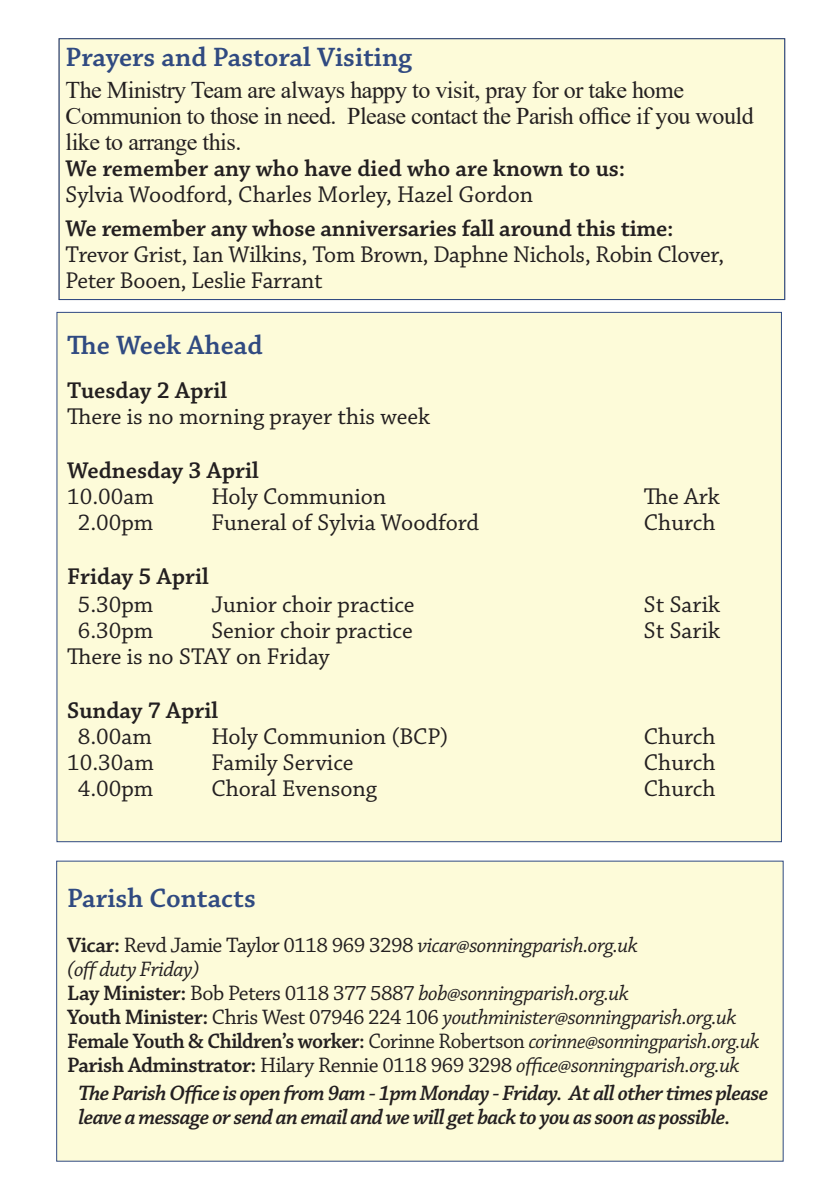
<style>
.page{position:relative;width:840px;height:1191px;background:#fff}
.page>*{position:absolute;margin:0;border:0;box-sizing:border-box;transform-origin:0 0}
.t1{font:600 28px "Chaparral Pro";color:#304a81}
.t2{font:24px/26px "Chaparral Pro";color:#231f20}
.t3{font:600 24px "Chaparral Pro";letter-spacing:-.005em;color:#231f20}
.t4{font:24px/26px "Times New Roman";letter-spacing:-.02em;color:#231f20}
.t5{font:italic 22px "Chaparral Pro";letter-spacing:-.025em;color:#231f20}
.t6{font:italic 600 22px/24px "Chaparral Pro";letter-spacing:-.03em;color:#231f20}
.t7{font:600 22px "Chaparral Pro";letter-spacing:-.025em;color:#231f20;scale:.96 1}
.t8{font:22px "Chaparral Pro";letter-spacing:-.025em;color:#231f20}
.s1{font-weight:600}
.s2{font-style:italic}
.s3{font-weight:600;font-style:normal}
.s4{font-style:normal}
.s5{font-weight:400}
.s6{font-weight:400;font-style:italic}
</style>
<div class="page">
<div style="left:56px;top:312px;width:725px;height:530px;background:#fdfbd9;border:1px solid #304a81"></div>
<div style="left:59px;top:38px;width:725px;height:262px;background:#fdfbd9;border:1px solid #304a81"></div>
<div style="left:56px;top:860px;width:727px;height:301px;background:#fdfbd9"></div>
<p class="t1" style="left:65px;top:41px;width:348px">Prayers and Pastoral Visiting</p>
<p class="t4" style="left:65px;top:76px;width:689px">The Ministry Team are always happy to visit, pray for or take home<br>Communion to those in need. Please contact the Parish office if you would like to arrange this.</p>
<p class="t3" style="left:65px;top:155px;width:561px">We remember any who have died who are known to us:</p>
<p class="t2" style="left:65px;top:182px;width:469px">Sylvia Woodford, Charles Morley, Hazel Gordon</p>
<p class="t3" style="left:65px;top:215px;width:609px">We remember any whose anniversaries fall around this time:</p>
<p class="t2" style="left:65px;top:242px;width:660px">Trevor Grist, Ian Wilkins, Tom Brown, Daphne Nichols, Robin Clover,<br>Peter Booen, Leslie Farrant</p>
<p class="t1" style="left:67px;top:329px;width:197px">The Week Ahead</p>
<p class="t3" style="left:67px;top:377px;width:161px">Tuesday 2 April</p>
<p class="t2" style="left:67px;top:404px;width:364px">There is no morning prayer this week</p>
<p class="t3" style="left:67px;top:457px;width:193px">Wednesday 3 April</p>
<p class="t2" style="left:67px;top:484px;width:88px">10.00am</p>
<p class="t2" style="left:211px;top:484px;width:176px">Holy Communion</p>
<p class="t2" style="left:643px;top:484px;width:77px">The Ark</p>
<p class="t2" style="left:78px;top:510px;width:77px">2.00pm</p>
<p class="t2" style="left:211px;top:510px;width:269px">Funeral of Sylvia Woodford</p>
<p class="t2" style="left:643px;top:510px;width:73px">Church</p>
<p class="t3" style="left:67px;top:563px;width:143px">Friday 5 April</p>
<p class="t2" style="left:78px;top:592px;width:77px">5.30pm</p>
<p class="t2" style="left:211px;top:592px;width:205px">Junior choir practice</p>
<p class="t2" style="left:643px;top:592px;width:78px">St Sarik</p>
<p class="t2" style="left:78px;top:618px;width:77px">6.30pm</p>
<p class="t2" style="left:211px;top:618px;width:203px">Senior choir practice</p>
<p class="t2" style="left:643px;top:618px;width:78px">St Sarik</p>
<p class="t2" style="left:67px;top:644px;width:264px">There is no STAY on Friday</p>
<p class="t3" style="left:67px;top:697px;width:152px">Sunday 7 April</p>
<p class="t2" style="left:78px;top:724px;width:75px">8.00am</p>
<p class="t2" style="left:211px;top:724px;width:238px">Holy Communion (BCP)</p>
<p class="t2" style="left:643px;top:724px;width:73px">Church</p>
<p class="t2" style="left:67px;top:750px;width:88px">10.30am</p>
<p class="t2" style="left:211px;top:750px;width:144px">Family Service</p>
<p class="t2" style="left:643px;top:750px;width:73px">Church</p>
<p class="t2" style="left:78px;top:776px;width:77px">4.00pm</p>
<p class="t2" style="left:211px;top:776px;width:167px">Choral Evensong</p>
<p class="t2" style="left:643px;top:776px;width:73px">Church</p>
<p class="t1" style="left:67px;top:882px;width:190px">Parish Contacts</p>
<p class="t8" style="left:67px;top:932px;width:571px"><span class="s1">Vicar:</span> Revd Jamie Taylor 0118 969 3298 <span class="s2">vicar@sonningparish.org.uk</span></p>
<p class="t5" style="left:67px;top:956px;width:134px">(off duty Friday)</p>
<p class="t5" style="left:67px;top:980px;width:562px"><span class="s3">Lay Minister:</span> <span class="s4">Bob Peters 0118 377 5887</span> bob@sonningparish.org.uk</p>
<p class="t5" style="left:67px;top:1004px;width:670px"><span class="s3">Youth Minister:</span> <span class="s4">Chris West 07946 224 106</span> youthminister@sonningparish.org.uk</p>
<p class="t7" style="left:67px;top:1028px;width:722px">Female Youth &amp; Children’s worker: <span class="s5">Corinne Robertson</span> <span class="s6">corinne@sonningparish.org.uk</span></p>
<p class="t5" style="left:67px;top:1052px;width:673px"><span class="s3">Parish Adminstrator:</span> <span class="s4">Hilary Rennie 0118 969 3298</span> office@sonningparish.org.uk</p>
<p class="t6" style="left:78px;top:1081px;width:691px">The Parish Office is open from 9am - 1pm Monday - Friday. At all other times please leave a message or send an email and we will get back to you as soon as possible.</p>
</div>
